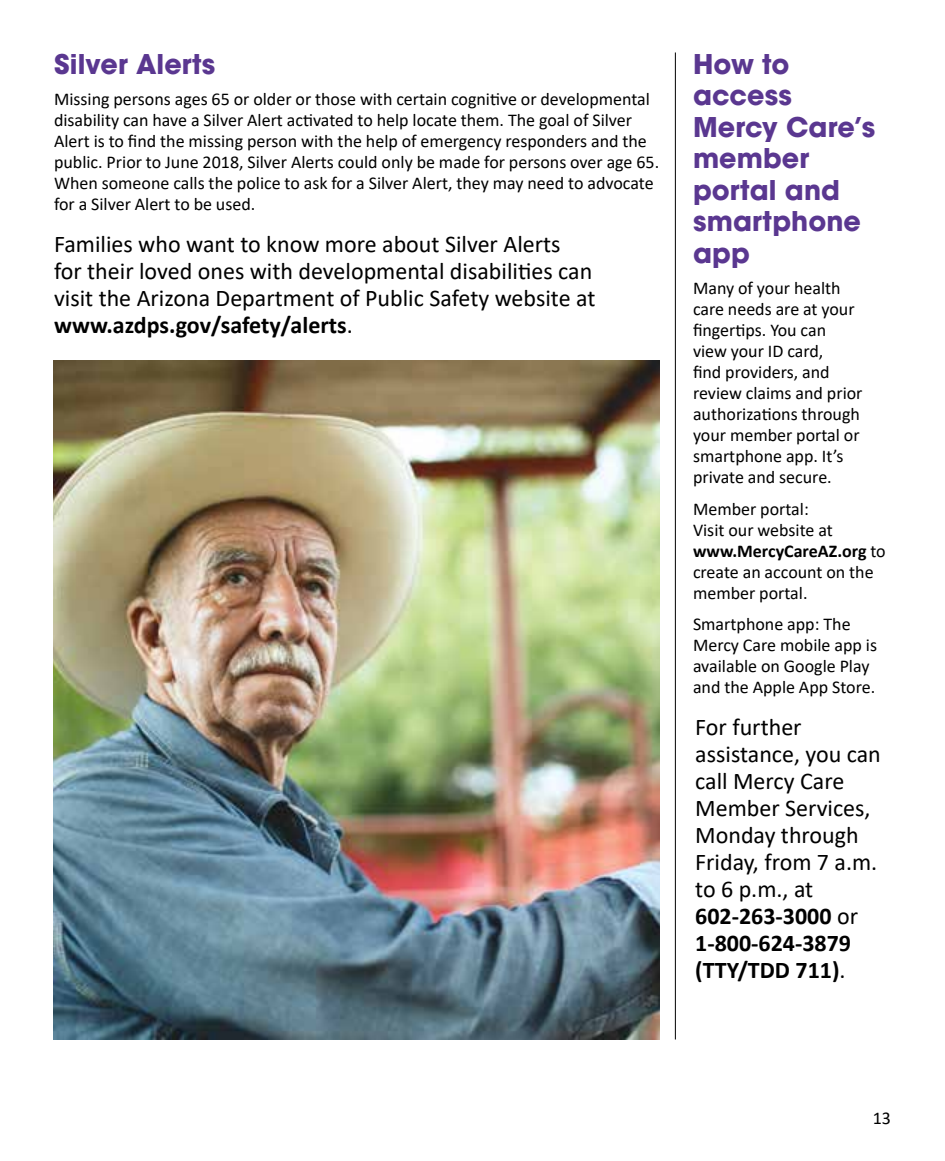
<style>
.page{position:relative;width:945px;height:1161px;background:#fff}
.page>*{position:absolute;margin:0;border:0;box-sizing:border-box;transform-origin:0 0}
.t1{font:700 27px/31.5px "ITC Avant Garde Std";letter-spacing:.005em;color:#5a3790}
.t2{font:24px/27px "Calibri";color:#000}
.t3{font:18px/21px "Calibri";color:#000}
.s1{font-weight:700}
</style>
<div class="page">
<hr style="left:675px;top:52px;width:1px;height:988px;background:#000">
<img style="left:54px;top:361px;width:605px;height:679px">
<h2 class="t1" style="left:54px;top:48px;width:163px">Silver Alerts</h2>
<p class="t3" style="left:54px;top:88px;width:607px">Missing persons ages 65 or older or those with certain cognitive or developmental disability can have a Silver Alert activated to help locate them. The goal of Silver Alert is to find the missing person with the help of emergency responders and the public. Prior to June 2018, Silver Alerts could only be made for persons over age 65.<br>When someone calls the police to ask for a Silver Alert, they may need to advocate for a Silver Alert to be used.</p>
<p class="t2" style="left:54px;top:230px;width:543px">Families who want to know more about Silver Alerts<br>for their loved ones with developmental disabilities can visit the Arizona Department of Public Safety website at <span class="s1">www.azdps.gov/safety/alerts</span>.</p>
<h2 class="t1" style="left:693px;top:48px;width:184px">How to access<br>Mercy Care’s member portal and smartphone app</h2>
<p class="t3" style="left:693px;top:277px;width:171px">Many of your health care needs are at your fingertips. You can view your ID card,<br>find providers, and review claims and prior authorizations through your member portal or smartphone app. It’s private and secure.</p>
<p class="t3" style="left:693px;top:498px;width:194px">Member portal:<br>Visit our website at <span class="s1">www.MercyCareAZ.org</span> to create an account on the member portal.</p>
<p class="t3" style="left:693px;top:613px;width:186px">Smartphone app: The<br>Mercy Care mobile app is available on Google Play and the Apple App Store.</p>
<p class="t2" style="left:695px;top:713px;width:187px">For further assistance, you can call Mercy Care<br>Member Services,<br>Monday through<br>Friday, from 7 a.m. to 6 p.m., at<br><span class="s1">602-263-3000</span> or<br><span class="s1">1-800-624-3879 (TTY/TDD 711)</span>.</p>
<p class="t3" style="left:873px;top:1107px;width:20px">13</p>
</div>
